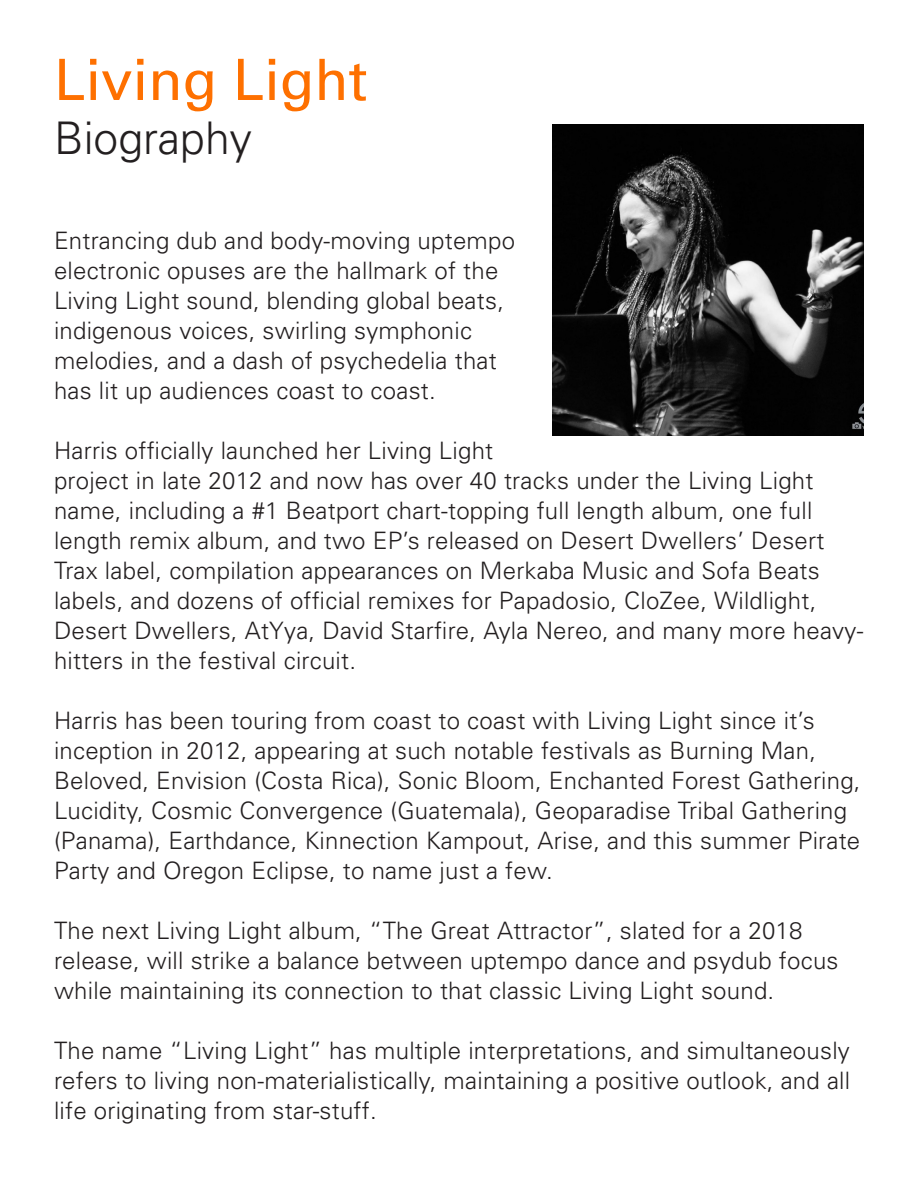
<style>
.page{position:relative;width:918px;height:1188px;background:#fff}
.page>*{position:absolute;margin:0;border:0;box-sizing:border-box;transform-origin:0 0}
.t1{font:57px "Univers";color:#fe7000}
.t2{font:300 45px "Univers";color:#231f20}
.t3{font:300 24px/30px "Univers";letter-spacing:.01em;color:#231f20}
</style>
<div class="page">
<img style="left:553px;top:124px;width:311px;height:311px">
<p class="t1" style="left:54px;top:44px;width:315px">Living Light</p>
<p class="t2" style="left:54px;top:111px;width:200px">Biography</p>
<p class="t3" style="left:54px;top:225px;width:463px">Entrancing dub and body-moving uptempo electronic opuses are the hallmark of the Living Light sound, blending global beats, indigenous voices, swirling symphonic melodies, and a dash of psychedelia that has lit up audiences coast to coast.</p>
<p class="t3" style="left:54px;top:435px;width:811px">Harris officially launched her Living Light<br>project in late 2012 and now has over 40 tracks under the Living Light name, including a #1 Beatport chart-topping full length album, one full length remix album, and two EP’s released on Desert Dwellers’ Desert Trax label, compilation appearances on Merkaba Music and Sofa Beats labels, and dozens of official remixes for Papadosio, CloZee, Wildlight, Desert Dwellers, AtYya, David Starfire, Ayla Nereo, and many more heavy&shy;hitters in the festival circuit.</p>
<p class="t3" style="left:54px;top:705px;width:808px">Harris has been touring from coast to coast with Living Light since it’s inception in 2012, appearing at such notable festivals as Burning Man, Beloved, Envision (Costa Rica), Sonic Bloom, Enchanted Forest Gathering, Lucidity, Cosmic Convergence (Guatemala), Geoparadise Tribal Gathering (Panama), Earthdance, Kinnection Kampout, Arise, and this summer Pirate Party and Oregon Eclipse, to name just a few.</p>
<p class="t3" style="left:54px;top:915px;width:786px">The next Living Light album, “The Great Attractor”, slated for a 2018 release, will strike a balance between uptempo dance and psydub focus while maintaining its connection to that classic Living Light sound.</p>
<p class="t3" style="left:54px;top:1035px;width:798px;text-align:justify">The name “Living Light” has multiple interpretations, and simultaneously refers to living non-materialistically, maintaining a positive outlook, and all life originating from star-stuff.</p>
</div>
